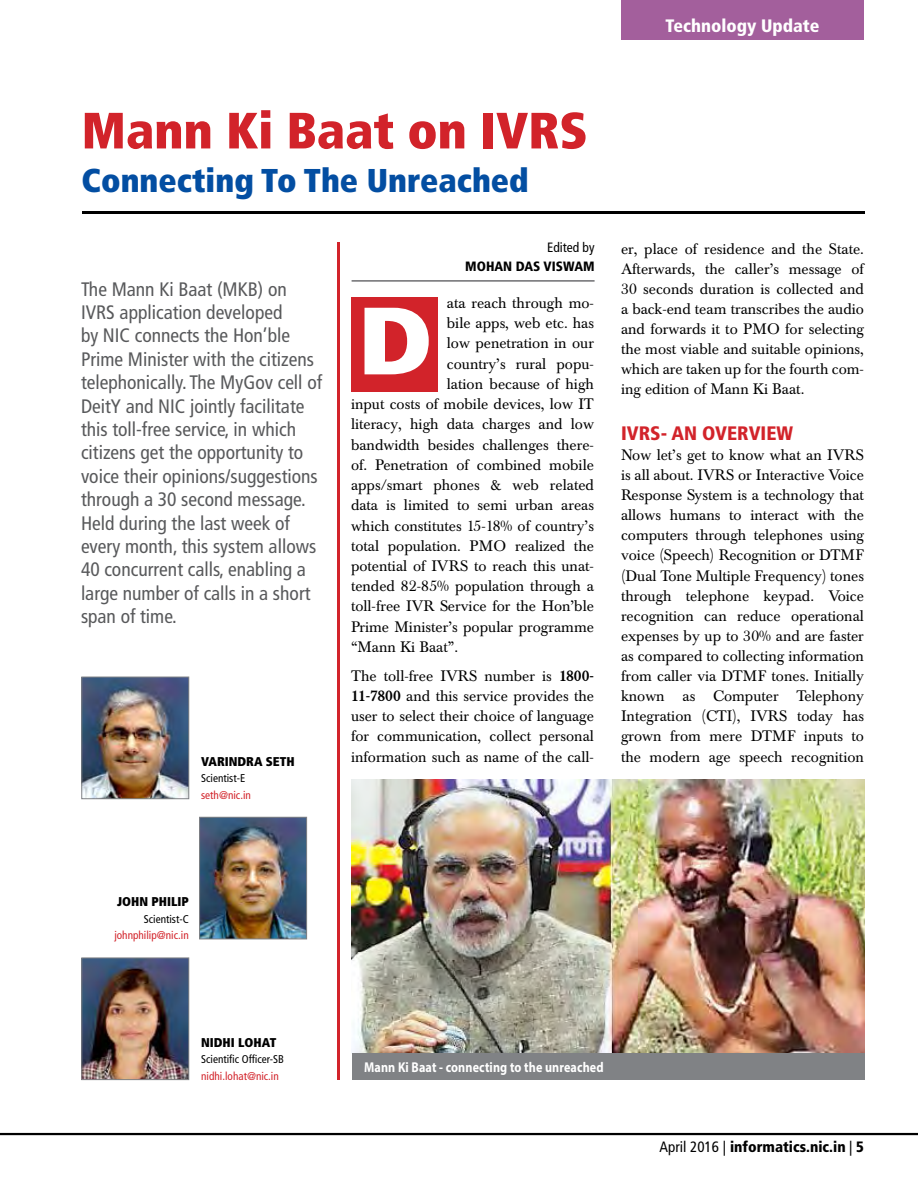
<style>
.page{position:relative;width:918px;height:1188px;background:#fff}
.page>*{position:absolute;margin:0;border:0;box-sizing:border-box;transform-origin:0 0}
.t1{font:900 condensed 95.4px "Frutiger";color:#fff;scale:1.14 1}
.t2{font:900 condensed 51px "Frutiger";color:#d2232a}
.t3{font:900 condensed 33px "Frutiger";color:#034ea2}
.t4{font:condensed 19.5px/23.4px "Frutiger";color:#58595b}
.t5{font:900 condensed 19.5px "Frutiger";color:#d2232a}
.t6{font:900 condensed 18px "Frutiger";color:#fff}
.t7{font:15px/20.1px "Baskerville BE";color:#000;text-align:justify}
.t8{font:900 condensed 15px "Frutiger";color:#000}
.t9{font:700 14.25px "Myriad Pro";letter-spacing:.01em;color:#fff;scale:.85 1}
.t10{font:900 condensed 13.5px "Frutiger";color:#000}
.t11{font:condensed 13.5px "Frutiger";color:#000}
.t12{font:900 condensed 12.75px "Frutiger";color:#000}
.t13{font:condensed 11.25px "Frutiger";color:#d2232a}
.t14{font:condensed 11.25px "Frutiger";color:#000}
.s1{font-weight:500}
.s2{font-weight:400}
</style>
<div class="page">
<div style="left:621px;top:0;width:243px;height:40px;background:#a35f9c"></div>
<hr style="left:0;top:1133px;width:918px;height:2px;background:#000">
<hr style="left:338px;top:242px;width:2px;height:838px;background:#d2232a">
<hr style="left:352px;top:280px;width:243px;height:2px;background:#6d6e71">
<div style="left:352px;top:298px;width:86px;height:94px;background:#d2232a"></div>
<hr style="left:82px;top:212px;width:783px;height:2px;background:#000">
<img style="left:83px;top:679px;width:104px;height:118px">
<div style="left:81px;top:677px;width:108px;height:122px;border:1px solid #808285"></div>
<img style="left:83px;top:960px;width:104px;height:118px">
<div style="left:81px;top:958px;width:108px;height:122px;border:1px solid #808285"></div>
<img style="left:201px;top:819px;width:104px;height:118px">
<div style="left:199px;top:817px;width:108px;height:122px;border:1px solid #808285"></div>
<img style="left:352px;top:779px;width:513px;height:274px">
<div style="left:352px;top:1053px;width:513px;height:27px;background:#808285"></div>
<p class="t6" style="left:665px;top:15px;width:156px">Technology Update</p>
<h2 class="t2" style="left:82px;top:100px;width:508px">Mann Ki Baat on IVRS</h2>
<h3 class="t3" style="left:82px;top:161px;width:449px">Connecting To The Unreached</h3>
<p class="t4" style="left:81px;top:277px;width:243px">The Mann Ki Baat (MKB) on<br>IVRS application developed<br>by NIC connects the Hon’ble<br>Prime Minister with the citizens telephonically. The MyGov cell of<br>DeitY and NIC jointly facilitate this toll-free service, in which citizens get the opportunity to voice their opinions/suggestions through a 30 second message.<br>Held during the last week of every month, this system allows<br>40 concurrent calls, enabling a large number of calls in a short span of time.</p>
<p class="t12" style="left:201px;top:754px;width:95px">VARINDRA SETH</p>
<p class="t14" style="left:201px;top:772px;width:46px">Scientist-E</p>
<p class="t13" style="left:201px;top:789px;width:51px">seth@nic.in</p>
<p class="t11" style="left:547px;top:240px;width:49px">Edited by</p>
<p class="t10" style="left:465px;top:258px;width:131px">MOHAN DAS VISWAM</p>
<p class="t7" style="left:447px;top:293px;width:149px">ata reach through mo-</p>
<p class="t7" style="left:447px;top:313px;width:149px">bile apps, web etc. has</p>
<p class="t7" style="left:447px;top:334px;width:149px">low penetration in our</p>
<p class="t7" style="left:447px;top:354px;width:149px">country’s rural popu-</p>
<p class="t7" style="left:447px;top:374px;width:149px">lation because of high</p>
<p class="t7" style="left:351px;top:394px;width:244px">input costs of mobile devices, low IT</p>
<p class="t7" style="left:351px;top:415px;width:245px">literacy, high data charges and low</p>
<p class="t7" style="left:351px;top:435px;width:244px">bandwidth besides challenges there-</p>
<p class="t7" style="left:351px;top:455px;width:244px">of. Penetration of combined mobile</p>
<p class="t7" style="left:351px;top:475px;width:244px">apps/smart phones &amp; web related</p>
<p class="t7" style="left:351px;top:496px;width:244px">data is limited to semi urban areas</p>
<p class="t7" style="left:351px;top:516px;width:244px">which constitutes 15-18% of country’s</p>
<p class="t7" style="left:351px;top:536px;width:244px">total population. PMO realized the</p>
<p class="t7" style="left:351px;top:556px;width:244px">potential of IVRS to reach this unat-</p>
<p class="t7" style="left:351px;top:576px;width:245px">tended 82-85% population through a</p>
<p class="t7" style="left:351px;top:597px;width:244px">toll-free IVR Service for the Hon’ble</p>
<p class="t7" style="left:351px;top:617px;width:245px">Prime Minister’s popular programme</p>
<p class="t7" style="left:351px;top:637px;width:109px">“Mann Ki Baat”.</p>
<p class="t7" style="left:351px;top:666px;width:245px">The toll-free IVRS number is <span class="s1">1800- 11-7800</span> and this service provides the user to select their choice of language for communication, collect personal information such as name of the call-</p>
<h1 class="t1" style="left:358px;top:283px;width:67px">D</h1>
<p class="t7" style="left:621px;top:239px;width:245px">er, place of residence and the State.<br>Afterwards, the caller’s message of 30 seconds duration is collected and a back-end team transcribes the audio and forwards it to PMO for selecting the most viable and suitable opinions, which are taken up for the fourth com&shy;ing edition of Mann Ki Baat.</p>
<h3 class="t5" style="left:621px;top:421px;width:174px">IVRS- AN OVERVIEW</h3>
<p class="t7" style="left:621px;top:445px;width:245px">Now let’s get to know what an IVRS is all about. IVRS or Interactive Voice Response System is a technology that allows humans to interact with the computers through telephones using voice (Speech) Recognition or DTMF (Dual Tone Multiple Frequency) tones through telephone keypad. Voice recognition can reduce operational expenses by up to 30% and are faster as compared to collecting information from caller via DTMF tones. Initially known as Computer Telephony Integration (CTI), IVRS today has grown from mere DTMF inputs to the modern age speech recognition</p>
<p class="t12" style="left:117px;top:894px;width:73px">JOHN PHILIP</p>
<p class="t14" style="left:144px;top:912px;width:46px">Scientist-C</p>
<p class="t13" style="left:114px;top:929px;width:76px">johnphilip@nic.in</p>
<p class="t12" style="left:201px;top:1034px;width:77px">NIDHI LOHAT</p>
<p class="t14" style="left:201px;top:1053px;width:84px">Scientific Officer-SB</p>
<p class="t13" style="left:201px;top:1070px;width:79px">nidhi.lohat@nic.in</p>
<p class="t9" style="left:364px;top:1058px;width:283px">Mann Ki Baat - connecting to the unreached</p>
<p class="t8" style="left:660px;top:1137px;width:206px"><span class="s2">April 2016 |</span> informatics.nic.in <span class="s2">|</span> 5</p>
</div>
